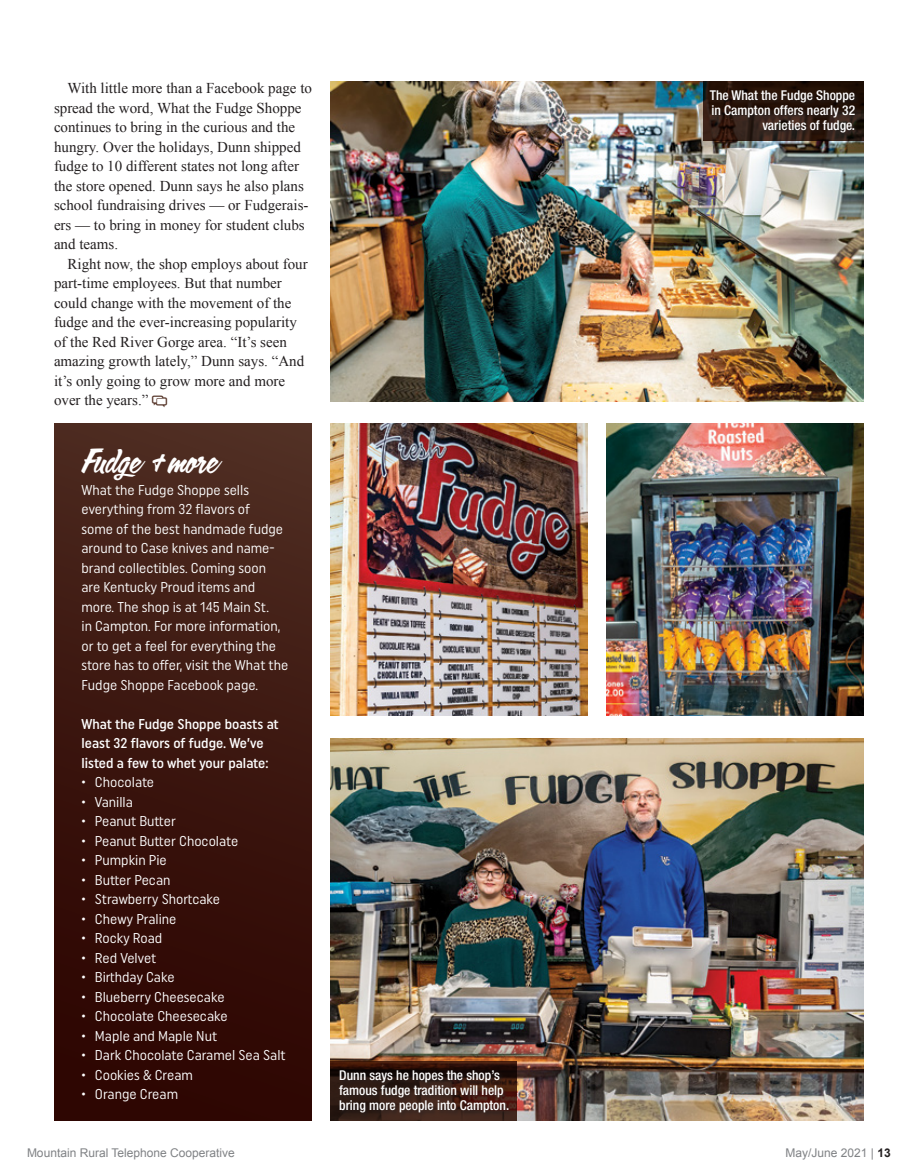
<style>
.page{position:relative;width:918px;height:1175px;background:#fff}
.page>*{position:absolute;margin:0;border:0;box-sizing:border-box;transform-origin:0 0}
.t1{font:31.5px "Calgary Script OT";color:#fff}
.t2{font:15px/19.5px "Times New Roman";color:#231f20}
.t3{font:14.25px/19.5px "Uniform Condensed";color:#fff}
.t4{font:500 14.25px/19.5px "Uniform Condensed";color:#fff}
.t5{font:500 condensed 13.5px/15px "Helvetica Neue LT Std";color:#fff;text-align:right}
.t6{font:12px "Arial";color:#808285}
.s1{font-weight:700;color:#231f20}
</style>
<div class="page">
<div style="left:54px;top:423px;width:258px;height:697px;background:linear-gradient(to bottom,#4d2b20,#2b0200)"></div>
<img style="left:330px;top:81px;width:534px;height:320px">
<img style="left:330px;top:738px;width:534px;height:382px">
<img style="left:330px;top:423px;width:258px;height:292px">
<img style="left:606px;top:423px;width:258px;height:292px">
<svg style="left:704px;top:81px;width:160px;height:60px;background:#26140b"></svg>
<div style="left:709px;top:89px;width:151px;height:49px;background:#231f20;opacity:.75"></div>
<svg style="left:330px;top:1061px;width:186px;height:59px;background:#38190e"></svg>
<div style="left:338px;top:1068px;width:176px;height:50px;background:#231f20;opacity:.75"></div>
<p class="t2" style="left:54px;top:78px;width:260px;text-indent:14px">With little more than a Facebook page to spread the word, What the Fudge Shoppe continues to bring in the curious and the hungry. Over the holidays, Dunn shipped fudge to 10 different states not long after the store opened. Dunn says he also plans school fundraising drives — or Fudgerais&shy;ers — to bring in money for student clubs and teams.</p>
<p class="t2" style="left:54px;top:253px;width:255px;text-indent:14px">Right now, the shop employs about four part-time employees. But that number could change with the movement of the fudge and the ever-increasing popularity of the Red River Gorge area. “It’s seen amazing growth lately,” Dunn says. “And it’s only going to grow more and more over the years.”</p>
<h1 class="t1" style="left:81px;top:441px;width:137px">Fudge + more</h1>
<p class="t3" style="left:81px;top:480px;width:208px">What the Fudge Shoppe sells everything from 32 flavors of<br>some of the best handmade fudge around to Case knives and name&shy;brand collectibles. Coming soon are Kentucky Proud items and more. The shop is at 145 Main St.<br>in Campton. For more information, or to get a feel for everything the store has to offer, visit the What the<br>Fudge Shoppe Facebook page.</p>
<p class="t4" style="left:81px;top:714px;width:199px">What the Fudge Shoppe boasts at least 32 flavors of fudge. We’ve listed a few to whet your palate:</p>
<p class="t3" style="left:81px;top:772px;width:74px">• Chocolate</p>
<p class="t3" style="left:81px;top:791px;width:53px">• Vanilla</p>
<p class="t3" style="left:81px;top:811px;width:96px">• Peanut Butter</p>
<p class="t3" style="left:81px;top:830px;width:158px">• Peanut Butter Chocolate</p>
<p class="t3" style="left:81px;top:850px;width:87px">• Pumpkin Pie</p>
<p class="t3" style="left:81px;top:869px;width:91px">• Butter Pecan</p>
<p class="t3" style="left:81px;top:889px;width:140px">• Strawberry Shortcake</p>
<p class="t3" style="left:81px;top:908px;width:97px">• Chewy Praline</p>
<p class="t3" style="left:81px;top:928px;width:82px">• Rocky Road</p>
<p class="t3" style="left:81px;top:947px;width:76px">• Red Velvet</p>
<p class="t3" style="left:81px;top:967px;width:95px">• Birthday Cake</p>
<p class="t3" style="left:81px;top:986px;width:145px">• Blueberry Cheesecake</p>
<p class="t3" style="left:81px;top:1006px;width:148px">• Chocolate Cheesecake</p>
<p class="t3" style="left:81px;top:1025px;width:137px">• Maple and Maple Nut</p>
<p class="t3" style="left:81px;top:1045px;width:206px">• Dark Chocolate Caramel Sea Salt</p>
<p class="t3" style="left:81px;top:1064px;width:113px">• Cookies &amp; Cream</p>
<p class="t3" style="left:81px;top:1084px;width:98px">• Orange Cream</p>
<p class="t5" style="left:339px;top:1067px;width:172px;text-align:left">Dunn says he hopes the shop’s famous fudge tradition will help bring more people into Campton.</p>
<p class="t5" style="left:710px;top:87px;width:147px">The What the Fudge Shoppe in Campton offers nearly 32 varieties of fudge.</p>
<p class="t6" style="left:27px;top:1144px;width:209px">Mountain Rural Telephone Cooperative</p>
<p class="t6" style="left:786px;top:1144px;width:107px">May/June 2021 | <span class="s1">13</span></p>
</div>
